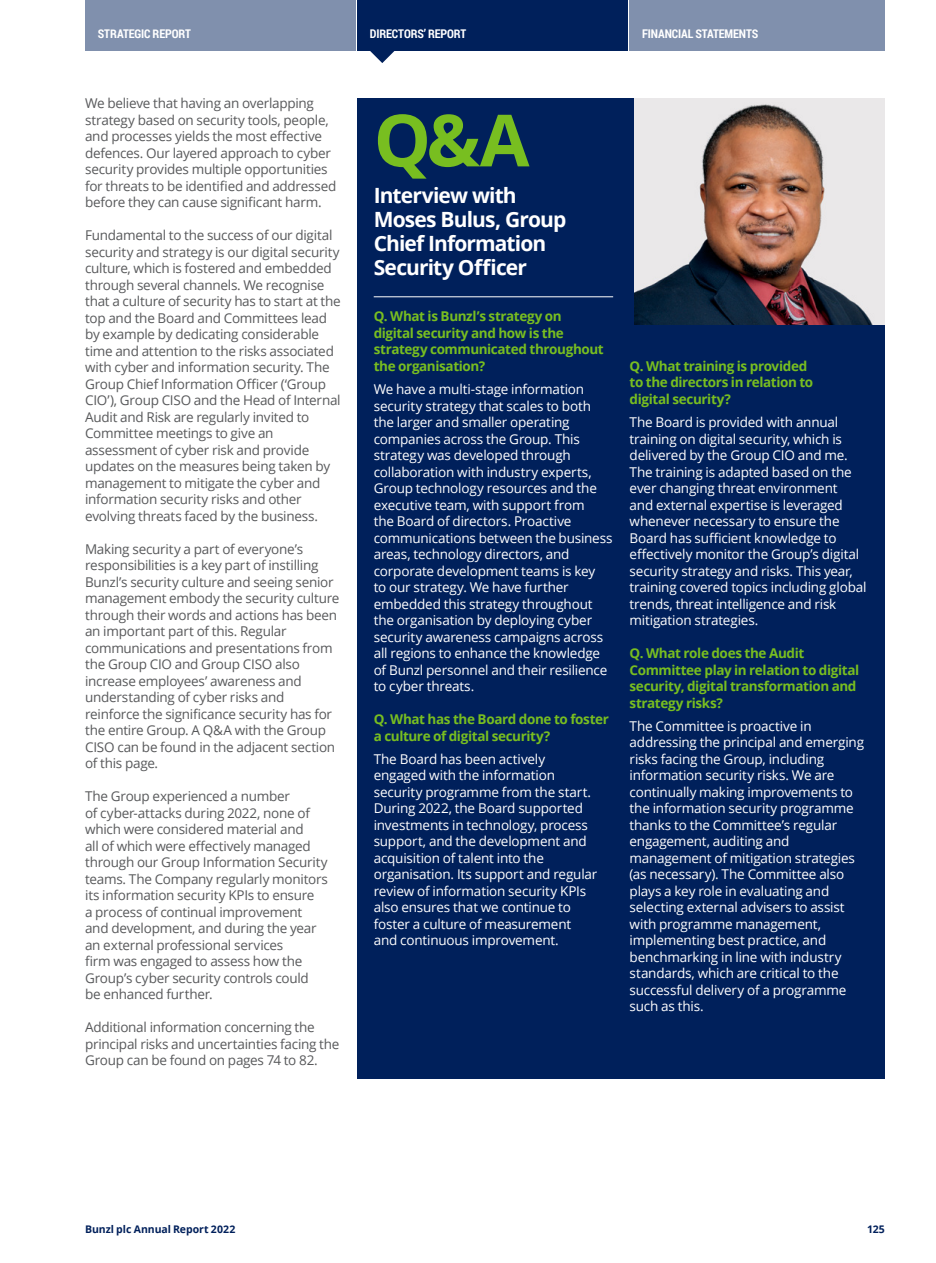
<style>
.page{position:relative;width:936px;height:1263px;background:#fff}
.page>*{position:absolute;margin:0;border:0;box-sizing:border-box;transform-origin:0 0}
.t1{font:700 72px "Open Sans";color:#78be20}
.t2{font:700 21px/24px "Open Sans";letter-spacing:-.04em;color:#fff}
.t3{font:13.5px/16.5px "Open Sans";letter-spacing:-.015em;color:#fff}
.t4{font:13.5px/16.5px "Open Sans";letter-spacing:-.02em;color:#58595b}
.t5{font:700 13.5px/16.5px "Open Sans";letter-spacing:-.03em;color:#78be20}
.t6{font:700 12px "Roboto Condensed";letter-spacing:-.01em;color:#fff}
.t7{font:700 10.5px "Open Sans";letter-spacing:-.005em;color:#00205b}
</style>
<div class="page">
<svg style="left:370px;top:51px;width:24px;height:12px"></svg>
<div style="left:629px;top:0;width:255px;height:51px;background:#8090ad"></div>
<div style="left:357px;top:0;width:271px;height:51px;background:#00205b"></div>
<div style="left:85px;top:0;width:271px;height:51px;background:#8090ad"></div>
<div style="left:357px;top:98px;width:527px;height:980px;background:#00205b"></div>
<hr style="left:373px;top:296px;width:240px;height:1px;background:#fff">
<img style="left:634px;top:98px;width:250px;height:226px">
<p class="t6" style="left:98px;top:26px;width:95px">STRATEGIC REPORT</p>
<p class="t6" style="left:370px;top:26px;width:98px">DIRECTORS’ REPORT</p>
<p class="t6" style="left:642px;top:26px;width:118px">FINANCIAL STATEMENTS</p>
<p class="t4" style="left:85px;top:95px;width:253px">We believe that having an overlapping strategy based on security tools, people, and processes yields the most effective defences. Our layered approach to cyber security provides multiple opportunities for threats to be identified and addressed before they can cause significant harm.</p>
<p class="t4" style="left:85px;top:227px;width:257px">Fundamental to the success of our digital security and strategy is our digital security culture, which is fostered and embedded through several channels. We recognise that a culture of security has to start at the top and the Board and Committees lead by example by dedicating considerable time and attention to the risks associated with cyber and information security. The Group Chief Information Officer (‘Group CIO’), Group CISO and the Head of Internal Audit and Risk are regularly invited to Committee meetings to give an assessment of cyber risk and provide updates on the measures being taken by management to mitigate the cyber and information security risks and other evolving threats faced by the business.</p>
<p class="t4" style="left:85px;top:540px;width:256px">Making security a part of everyone’s responsibilities is a key part of instilling Bunzl’s security culture and seeing senior management embody the security culture through their words and actions has been an important part of this. Regular communications and presentations from the Group CIO and Group CISO also increase employees’ awareness and understanding of cyber risks and reinforce the significance security has for the entire Group. A Q&amp;A with the Group CISO can be found in the adjacent section of this page.</p>
<p class="t4" style="left:85px;top:788px;width:244px">The Group experienced a number<br>of cyber-attacks during 2022, none of which were considered material and<br>all of which were effectively managed through our Group Information Security teams. The Company regularly monitors its information security KPIs to ensure<br>a process of continual improvement and development, and during the year an external professional services<br>firm was engaged to assess how the Group’s cyber security controls could<br>be enhanced further.</p>
<p class="t4" style="left:85px;top:1018px;width:256px">Additional information concerning the principal risks and uncertainties facing the<br>Group can be found on pages 74 to 82.</p>
<h1 class="t1" style="left:373px;top:89px;width:157px">Q&amp;A</h1>
<h2 class="t2" style="left:373px;top:183px;width:194px">Interview with<br>Moses Bulus, Group<br>Chief Information<br>Security Officer</h2>
<p class="t5" style="left:373px;top:308px;width:231px">Q. What is Bunzl’s strategy on digital security and how is the strategy communicated throughout the organisation?</p>
<p class="t3" style="left:373px;top:381px;width:240px">We have a multi-stage information security strategy that scales to both the larger and smaller operating companies across the Group. This strategy was developed through collaboration with industry experts, Group technology resources and the executive team, with support from<br>the Board of directors. Proactive communications between the business areas, technology directors, and corporate development teams is key<br>to our strategy. We have further embedded this strategy throughout the organisation by deploying cyber security awareness campaigns across all regions to enhance the knowledge of Bunzl personnel and their resilience to cyber threats.</p>
<p class="t5" style="left:373px;top:711px;width:237px">Q. What has the Board done to foster a culture of digital security?</p>
<p class="t3" style="left:373px;top:750px;width:225px">The Board has been actively engaged with the information security programme from the start.<br>During 2022, the Board supported investments in technology, process support, and the development and acquisition of talent into the organisation. Its support and regular review of information security KPIs also ensures that we continue to foster a culture of measurement and continuous improvement.</p>
<p class="t5" style="left:629px;top:357px;width:185px">Q. What training is provided to the directors in relation to digital security?</p>
<p class="t3" style="left:629px;top:414px;width:238px">The Board is provided with annual training on digital security, which is delivered by the Group CIO and me.<br>The training is adapted based on the ever changing threat environment<br>and external expertise is leveraged whenever necessary to ensure the Board has sufficient knowledge to effectively monitor the Group’s digital security strategy and risks. This year, training covered topics including global trends, threat intelligence and risk mitigation strategies.</p>
<p class="t5" style="left:629px;top:644px;width:231px">Q. What role does the Audit<br>Committee play in relation to digital security, digital transformation and strategy risks?</p>
<p class="t3" style="left:629px;top:717px;width:236px">The Committee is proactive in addressing the principal and emerging risks facing the Group, including information security risks. We are continually making improvements to the information security programme thanks to the Committee’s regular engagement, auditing and management of mitigation strategies (as necessary). The Committee also plays a key role in evaluating and selecting external advisers to assist with programme management, implementing best practice, and benchmarking in line with industry standards, which are critical to the successful delivery of a programme such as this.</p>
<p class="t7" style="left:85px;top:1221px;width:152px">Bunzl plc Annual Report 2022</p>
<p class="t7" style="left:867px;top:1221px;width:19px">125</p>
</div>
